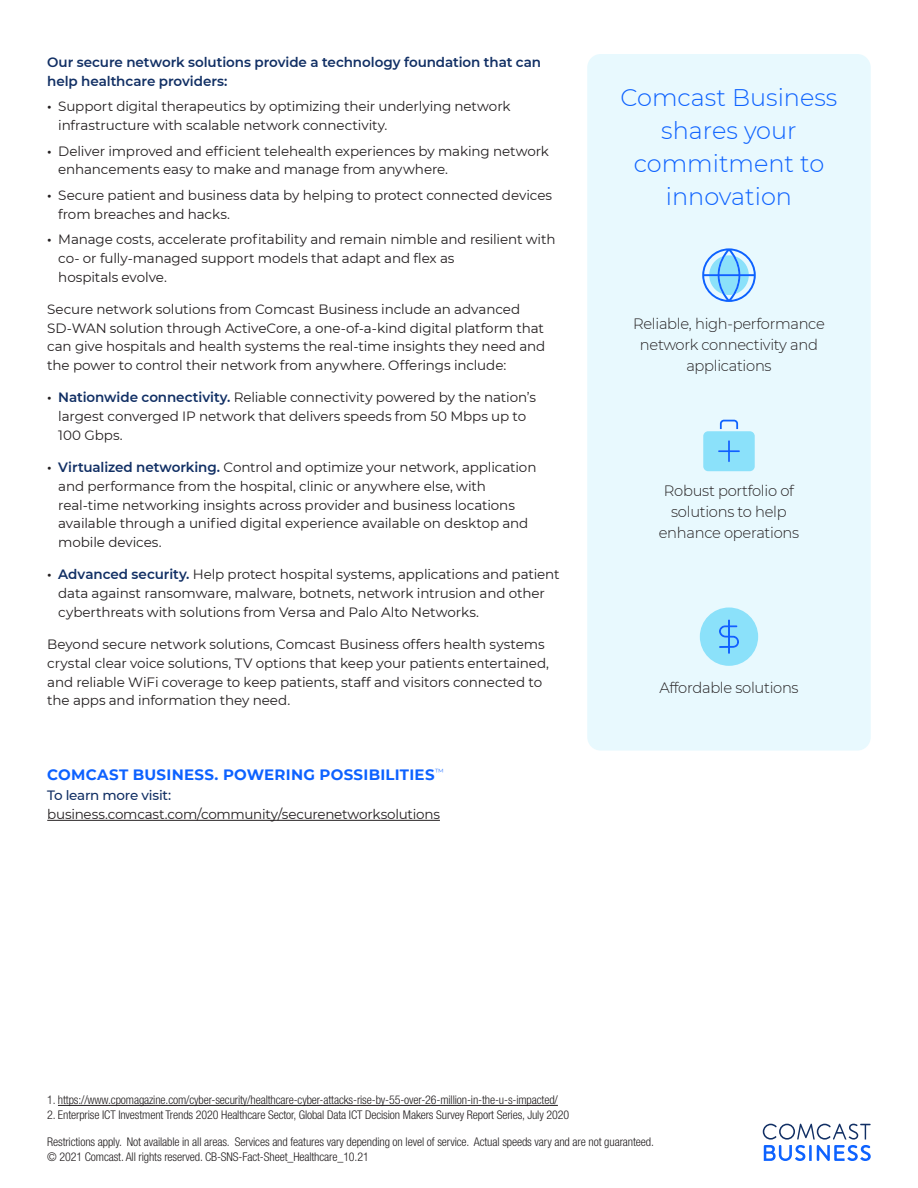
<style>
.page{position:relative;width:918px;height:1188px;background:#fff}
.page>*{position:absolute;margin:0;border:0;box-sizing:border-box;transform-origin:0 0}
.t1{font:300 24px/33px "Montserrat";color:#0d62ff;text-align:center}
.Paragraph_Style_3{font:300 15px/21px "Montserrat";letter-spacing:-.02em;color:#231f20;text-align:center}
.t2{font:700 15px "Montserrat";letter-spacing:.015em;color:#0d62ff}
.body{font:13.5px/18.8px "Montserrat";letter-spacing:-.01em;color:#231f20}
.body-2{font:600 13.5px/18.8px "Montserrat";letter-spacing:-.005em;color:#112f64}
.t3{font:300 condensed 12px/15px "Helvetica Neue LT Std";letter-spacing:-.01em;color:#231f20}
.s1{font-weight:600}
.s2{font-weight:600;color:#112f64}
.s3{font-weight:500;color:#112f64}
</style>
<div class="page">
<hr style="left:58px;top:1105px;width:500px;height:1px;background:#231f20">
<svg style="left:763px;top:1124px;width:108px;height:37px"></svg>
<hr style="left:47px;top:820px;width:393px;height:1px;background:#231f20">
<div style="left:587px;top:54px;width:284px;height:697px;background:#e8f9fe;border-radius:14px"></div>
<svg style="left:702px;top:248px;width:54px;height:54px"></svg>
<svg style="left:703px;top:420px;width:52px;height:51px"></svg>
<svg style="left:700px;top:608px;width:58px;height:58px"></svg>
<p class="body-2" style="left:47px;top:52px;width:495px">Our secure network solutions provide a technology foundation that can help healthcare providers:</p>
<p class="body" style="left:58px;top:97px;width:454px;text-indent:-11px"><span class="s1">•</span> Support digital therapeutics by optimizing their underlying network infrastructure with scalable network connectivity.</p>
<p class="body" style="left:58px;top:141px;width:492px;text-indent:-11px"><span class="s1">•</span> Deliver improved and efficient telehealth experiences by making network enhancements easy to make and manage from anywhere.</p>
<p class="body" style="left:58px;top:185px;width:495px;text-indent:-11px"><span class="s1">•</span> Secure patient and business data by helping to protect connected devices from breaches and hacks.</p>
<p class="body" style="left:58px;top:229px;width:499px;text-indent:-11px"><span class="s1">•</span> Manage costs, accelerate profitability and remain nimble and resilient with co- or fully-managed support models that adapt and flex as<br>hospitals evolve.</p>
<p class="body" style="left:47px;top:299px;width:500px">Secure network solutions from Comcast Business include an advanced SD-WAN solution through ActiveCore, a one-of-a-kind digital platform that can give hospitals and health systems the real-time insights they need and the power to control their network from anywhere. Offerings include:</p>
<p class="body" style="left:58px;top:388px;width:479px;text-indent:-11px"><span class="s1">•</span> <span class="s2">Nationwide connectivity.</span> Reliable connectivity powered by the nation’s largest converged IP network that delivers speeds from 50 Mbps up to<br>100 Gbps.</p>
<p class="body" style="left:58px;top:457px;width:480px;text-indent:-11px"><span class="s1">•</span> <span class="s2">Virtualized networking.</span> Control and optimize your network, application and performance from the hospital, clinic or anywhere else, with real-time networking insights across provider and business locations available through a unified digital experience available on desktop and mobile devices.</p>
<p class="body" style="left:58px;top:565px;width:503px;text-indent:-11px"><span class="s1">•</span> <span class="s2">Advanced security.</span> Help protect hospital systems, applications and patient data against ransomware, malware, botnets, network intrusion and other cyberthreats with solutions from Versa and Palo Alto Networks.</p>
<p class="body" style="left:47px;top:634px;width:503px">Beyond secure network solutions, Comcast Business offers health systems crystal clear voice solutions, TV options that keep your patients entertained, and reliable WiFi coverage to keep patients, staff and visitors connected to the apps and information they need.</p>
<p class="t2" style="left:47px;top:764px;width:398px">COMCAST BUSINESS. POWERING POSSIBILITIES<sup>™</sup></p>
<p class="body" style="left:47px;top:785px;width:394px;line-height:19.5px"><span class="s3">To learn more visit: </span>business.comcast.com/community/securenetworksolutions</p>
<p class="t1" style="left:621px;top:80px;width:218px">Comcast Business shares your commitment to innovation</p>
<p class="Paragraph_Style_3" style="left:633px;top:312px;width:193px">Reliable, high-performance network connectivity and applications</p>
<p class="Paragraph_Style_3" style="left:659px;top:480px;width:142px">Robust portfolio of solutions to help enhance operations</p>
<p class="Paragraph_Style_3" style="left:659px;top:677px;width:141px">Affordable solutions</p>
<p class="t3" style="left:47px;top:1092px;width:512px">1. https://www.cpomagazine.com/cyber-security/healthcare-cyber-attacks-rise-by-55-over-26-million-in-the-u-s-impacted/</p>
<p class="t3" style="left:47px;top:1107px;width:523px">2. Enterprise ICT Investment Trends 2020 Healthcare Sector, Global Data ICT Decision Makers Survey Report Series, July 2020</p>
<p class="t3" style="left:47px;top:1134px;width:608px">Restrictions apply. Not available in all areas. Services and features vary depending on level of service. Actual speeds vary and are not guaranteed. © 2021 Comcast. All rights reserved. CB-SNS-Fact-Sheet_Healthcare_10.21</p>
</div>
